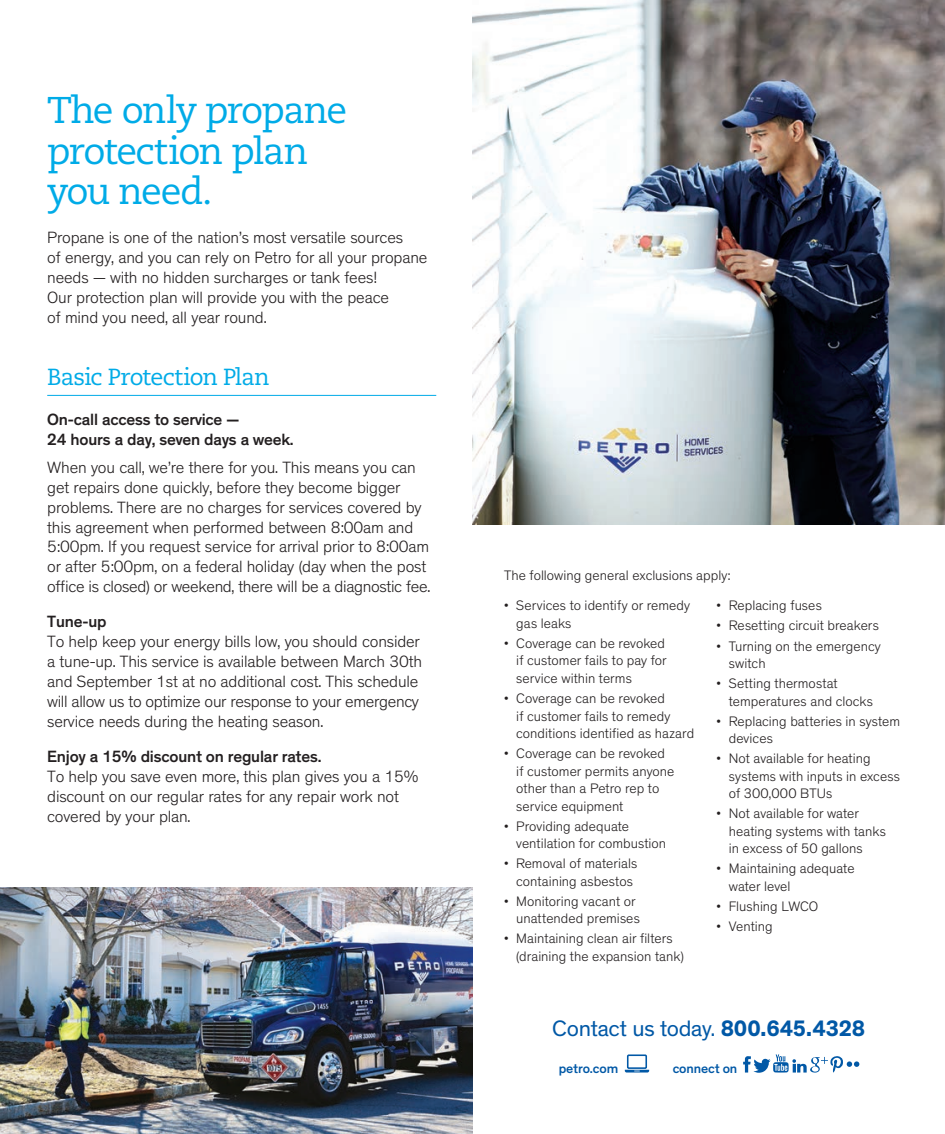
<style>
.page{position:relative;width:945px;height:1134px;background:#fff}
.page>*{position:absolute;margin:0;border:0;box-sizing:border-box;transform-origin:0 0}
.t1{font:37.27px/40.4px "Caecilia";letter-spacing:-.045em;color:#00abe7}
.t2{font:23.28px "Caecilia";letter-spacing:-.035em;color:#00abe7}
.t3{font:22.75px "Theinhardt";letter-spacing:-.01em;color:#0158a6}
.t4{font:300 16.62px/19.9px "Theinhardt";letter-spacing:-.01em;color:#231f20}
.t5{font:500 16.62px/19.9px "Theinhardt";letter-spacing:-.01em;color:#231f20}
.t6{font:300 14px/17.5px "Theinhardt";letter-spacing:.005em;color:#231f20}
.t7{font:500 13.47px "Theinhardt";letter-spacing:-.005em;color:#0158a6}
.s1{font-weight:500}
.s2{font-weight:700}
</style>
<div class="page">
<hr style="left:47px;top:395px;width:389px;height:1px;background:#00abe7">
<svg style="left:625px;top:1054px;width:24px;height:19px"></svg>
<svg style="left:743px;top:1054px;width:116px;height:19px"></svg>
<img style="left:0;top:887px;width:472px;height:247px">
<img style="left:472px;top:0;width:473px;height:525px">
<p class="t1" style="left:47px;top:91px;width:302px">The only propane protection plan you need.</p>
<p class="t4" style="left:47px;top:227px;width:382px">Propane is one of the nation’s most versatile sources<br>of energy, and you can rely on Petro for all your propane needs — with no hidden surcharges or tank fees!<br>Our protection plan will provide you with the peace<br>of mind you need, all year round.</p>
<p class="t2" style="left:47px;top:364px;width:224px">Basic Protection Plan</p>
<p class="t5" style="left:47px;top:410px;width:248px">On-call access to service —<br>24 hours a day, seven days a week.</p>
<p class="t4" style="left:47px;top:457px;width:385px">When you call, we’re there for you. This means you can get repairs done quickly, before they become bigger problems. There are no charges for services covered by this agreement when performed between 8:00am and 5:00pm. If you request service for arrival prior to 8:00am or after 5:00pm, on a federal holiday (day when the post office is closed) or weekend, there will be a diagnostic fee.</p>
<p class="t4" style="left:47px;top:612px;width:376px"><span class="s1">Tune-up<br></span>To help keep your energy bills low, you should consider a tune-up. This service is available between March 30th and September 1st at no additional cost. This schedule will allow us to optimize our response to your emergency service needs during the heating season.</p>
<p class="t4" style="left:47px;top:747px;width:373px"><span class="s1">Enjoy a 15% discount on regular rates.<br></span>To help you save even more, this plan gives you a 15% discount on our regular rates for any repair work not covered by your plan.</p>
<p class="t6" style="left:504px;top:567px;width:228px">The following general exclusions apply:</p>
<p class="t6" style="left:516px;top:597px;width:175px;text-indent:-12px">• Services to identify or remedy gas leaks</p>
<p class="t6" style="left:516px;top:635px;width:152px;text-align:justify;text-indent:-12px">• Coverage can be revoked if customer fails to pay for service within terms</p>
<p class="t6" style="left:516px;top:690px;width:180px;text-indent:-12px">• Coverage can be revoked<br>if customer fails to remedy conditions identified as hazard</p>
<p class="t6" style="left:516px;top:745px;width:160px;text-indent:-12px">• Coverage can be revoked if customer permits anyone other than a Petro rep to service equipment</p>
<p class="t6" style="left:516px;top:817px;width:151px;text-indent:-12px">• Providing adequate ventilation for combustion</p>
<p class="t6" style="left:504px;top:855px;width:135px;text-align:center">• Removal of materials containing asbestos</p>
<p class="t6" style="left:516px;top:892px;width:125px;text-indent:-12px">• Monitoring vacant or unattended premises</p>
<p class="t6" style="left:516px;top:930px;width:169px;text-indent:-12px">• Maintaining clean air filters (draining the expansion tank)</p>
<p class="t6" style="left:717px;top:597px;width:107px">• Replacing fuses</p>
<p class="t6" style="left:717px;top:617px;width:164px">• Resetting circuit breakers</p>
<p class="t6" style="left:729px;top:637px;width:154px;text-indent:-12px">• Turning on the emergency switch</p>
<p class="t6" style="left:729px;top:675px;width:146px;text-indent:-12px">• Setting thermostat temperatures and clocks</p>
<p class="t6" style="left:729px;top:712px;width:173px;text-indent:-12px">• Replacing batteries in system devices</p>
<p class="t6" style="left:729px;top:750px;width:173px;text-indent:-12px">• Not available for heating systems with inputs in excess of 300,000 BTUs</p>
<p class="t6" style="left:729px;top:805px;width:159px;text-indent:-12px">• Not available for water heating systems with tanks in excess of 50 gallons</p>
<p class="t6" style="left:729px;top:860px;width:127px;text-indent:-12px">• Maintaining adequate water level</p>
<p class="t6" style="left:717px;top:897px;width:103px">• Flushing LWCO</p>
<p class="t6" style="left:717px;top:917px;width:58px">• Venting</p>
<p class="t3" style="left:552px;top:1015px;width:314px">Contact us today. <span class="s2">800.645.4328</span></p>
<p class="t7" style="left:559px;top:1060px;width:61px">petro.com</p>
<p class="t7" style="left:673px;top:1060px;width:66px">connect on</p>
</div>
